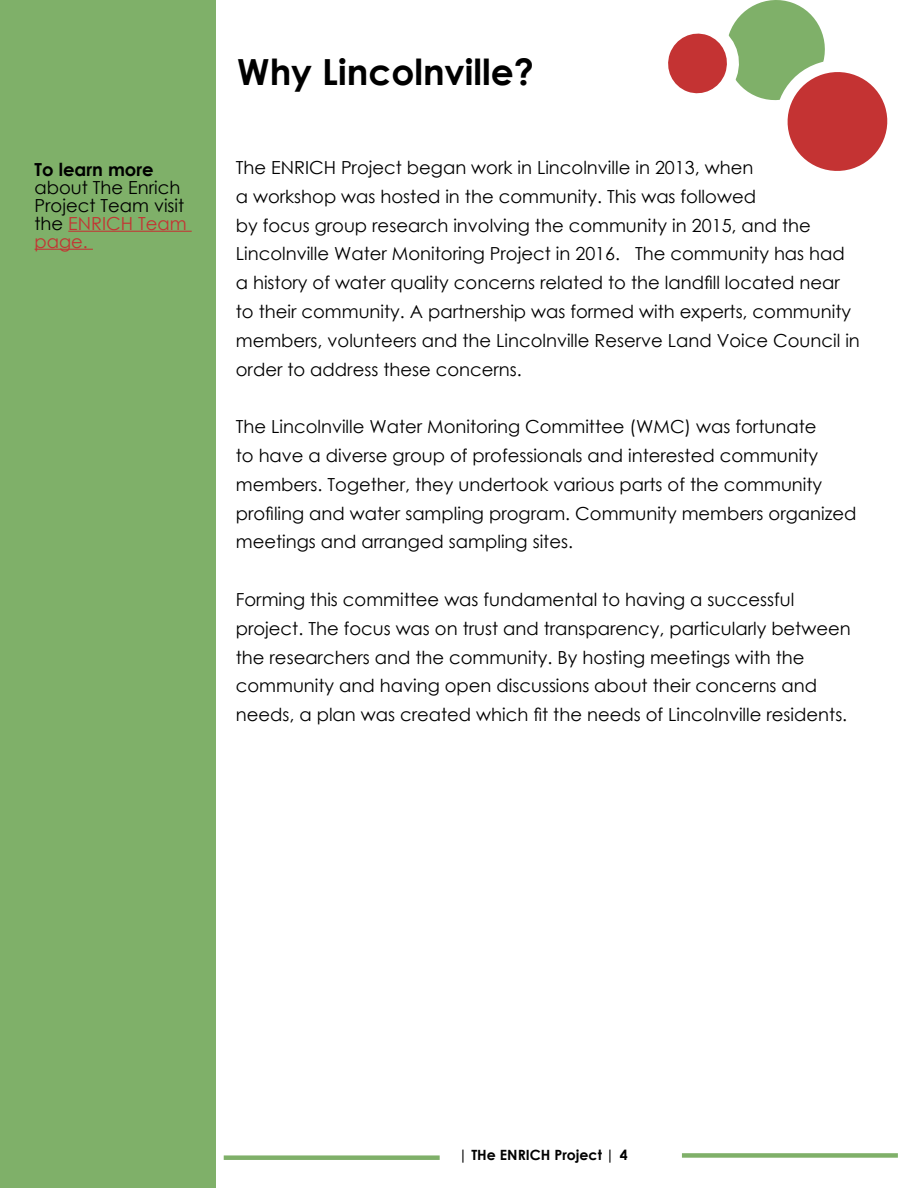
<style>
.page{position:relative;width:918px;height:1188px;background:#fff}
.page>*{position:absolute;margin:0;border:0;box-sizing:border-box;transform-origin:0 0}
.t1{font:700 36px "Century Gothic";color:#000}
.t2{font:18px/28.8px "Century Gothic";color:#000}
.t3{font:700 18px "Century Gothic";color:#000}
.t4{font:700 14.1px "Century Gothic";color:#000}
.s1{color:#c43333}
</style>
<div class="page">
<div style="left:0;top:0;width:216px;height:1188px;background:#7fb069"></div>
<div style="left:682px;top:1153px;width:216px;height:5px;background:#7fb069"></div>
<div style="left:224px;top:1155px;width:216px;height:5px;background:#7fb069"></div>
<svg style="left:668px;top:0;width:220px;height:171px"></svg>
<hr style="left:68px;top:231px;width:124px;height:1px;background:#c43333">
<hr style="left:35px;top:249px;width:58px;height:1px;background:#c43333">
<p class="t3" style="left:35px;top:155px;width:121px">To learn more</p>
<p class="t2" style="left:35px;top:178px;width:154px;line-height:18px">about The Enrich<br>Project Team visit the <span class="s1">ENRICH Team page.</span></p>
<h1 class="t1" style="left:237px;top:45px;width:298px">Why Lincolnville?</h1>
<p class="t2" style="left:236px;top:153px;width:626px">The ENRICH Project began work in Lincolnville in 2013, when<br>a workshop was hosted in the community. This was followed<br>by focus group research involving the community in 2015, and the Lincolnville Water Monitoring Project in 2016. The community has had a history of water quality concerns related to the landfill located near to their community. A partnership was formed with experts, community members, volunteers and the Lincolnville Reserve Land Voice Council in order to address these concerns.</p>
<p class="t2" style="left:236px;top:412px;width:622px">The Lincolnville Water Monitoring Committee (WMC) was fortunate<br>to have a diverse group of professionals and interested community members. Together, they undertook various parts of the community profiling and water sampling program. Community members organized meetings and arranged sampling sites.</p>
<p class="t2" style="left:236px;top:585px;width:616px">Forming this committee was fundamental to having a successful project. The focus was on trust and transparency, particularly between the researchers and the community. By hosting meetings with the community and having open discussions about their concerns and needs, a plan was created which fit the needs of Lincolnville residents.</p>
<p class="t4" style="left:459px;top:1144px;width:170px">| THe ENRICH Project | 4</p>
</div>
